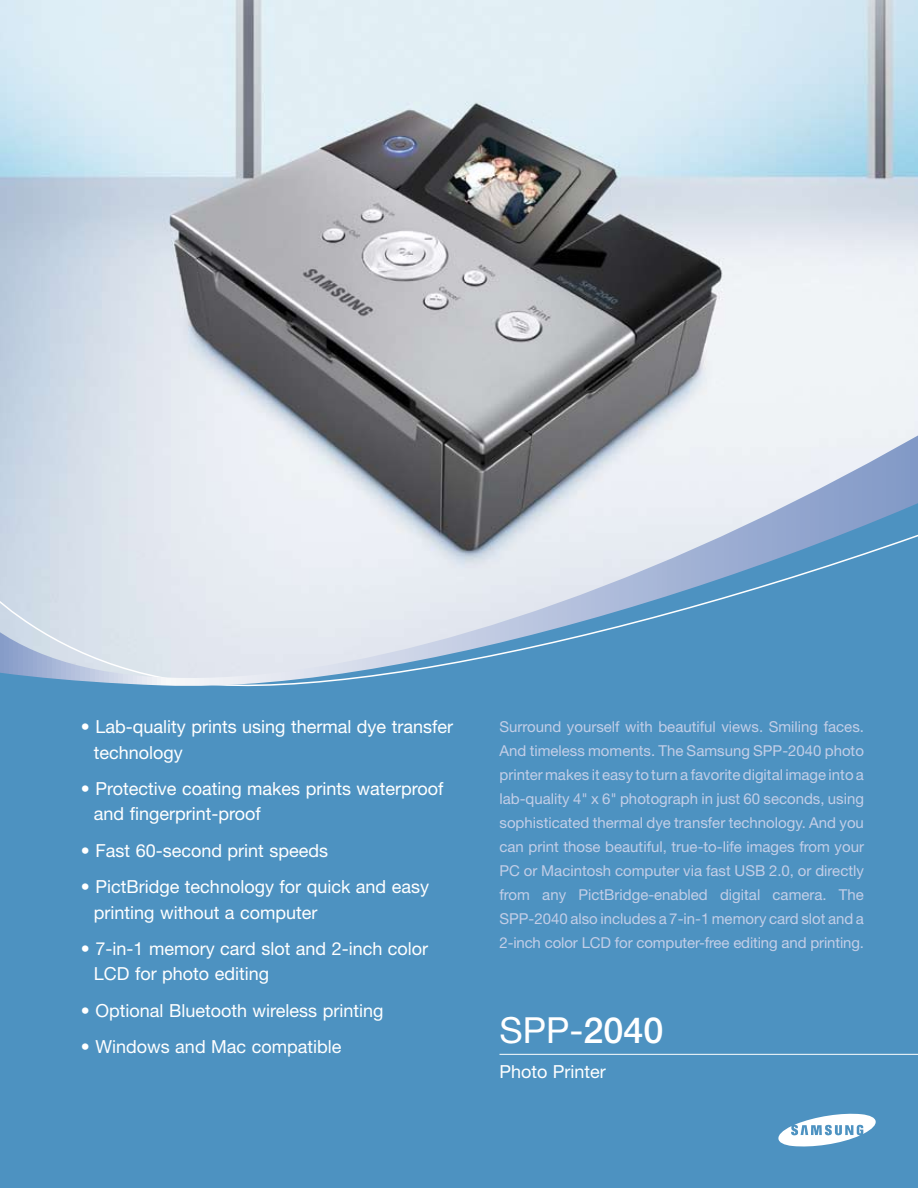
<style>
.page{position:relative;width:918px;height:1188px;background:#fff}
.page>*{position:absolute;margin:0;border:0;box-sizing:border-box;transform-origin:0 0}
.t1{font:36px "Helvetica Neue";color:#fff}
.t2{font:18px/25.5px "Helvetica Neue";color:#fff}
.t3{font:15px/24px "Helvetica Neue";letter-spacing:-.01em;color:#c3cee7;text-align:justify}
.s1{font-weight:500}
</style>
<div class="page">
<img style="left:0;top:0;width:918px;height:400px">
<div style="left:0;top:773px;width:918px;height:415px;background:#4d92c1"></div>
<svg style="left:0;top:400px;width:918px;height:373px;background:#9ab8d0"></svg>
<hr style="left:499px;top:1054px;width:419px;height:1px;background:#fff">
<svg style="left:778px;top:1114px;width:98px;height:34px"></svg>
<p class="t2" style="left:94px;top:714px;width:361px;text-indent:-13px">• Lab-quality prints using thermal dye transfer technology</p>
<p class="t2" style="left:94px;top:775px;width:351px;text-indent:-13px">• Protective coating makes prints waterproof and fingerprint-proof</p>
<p class="t2" style="left:81px;top:837px;width:249px">• Fast 60-second print speeds</p>
<p class="t2" style="left:94px;top:874px;width:337px;text-indent:-13px">• PictBridge technology for quick and easy printing without a computer</p>
<p class="t2" style="left:94px;top:935px;width:336px;text-indent:-13px">• 7-in-1 memory card slot and 2-inch color<br>LCD for photo editing</p>
<p class="t2" style="left:81px;top:997px;width:304px">• Optional Bluetooth wireless printing</p>
<p class="t2" style="left:81px;top:1033px;width:262px">• Windows and Mac compatible</p>
<p class="t3" style="left:500px;top:714px;width:366px">Surround yourself with beautiful views. Smiling faces.<br>And timeless moments. The Samsung SPP-2040 photo printer makes it easy to turn a favorite digital image into a lab-quality 4" x 6" photograph in just 60 seconds, using sophisticated thermal dye transfer technology. And you can print those beautiful, true-to-life images from your PC or Macintosh computer via fast USB 2.0, or directly from any PictBridge-enabled digital camera. The SPP-2040 also includes a 7-in-1 memory card slot and a 2-inch color LCD for computer-free editing and printing.</p>
<h1 class="t1" style="left:499px;top:1009px;width:166px">SPP-<span class="s1">2040</span></h1>
<p class="t2" style="left:499px;top:1058px;width:108px">Photo Printer</p>
</div>
